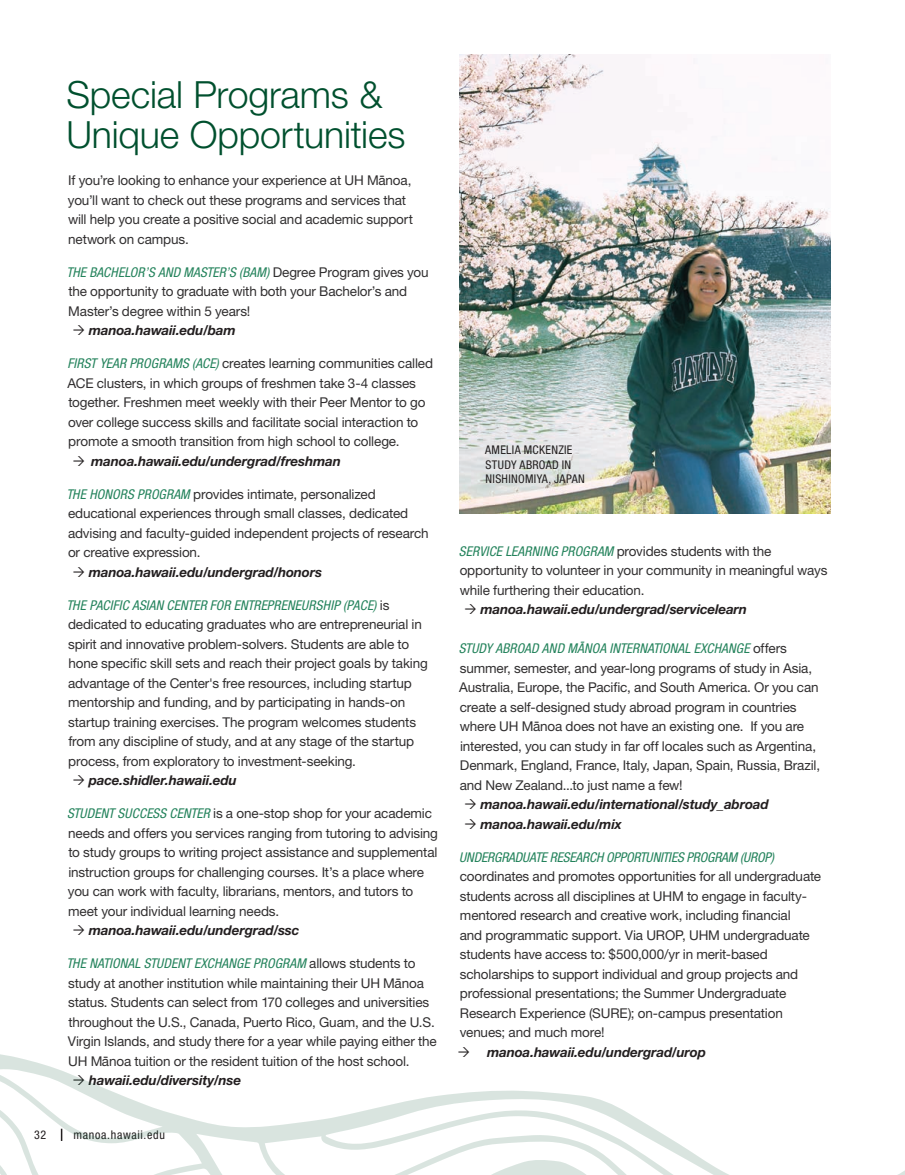
<style>
.page{position:relative;width:905px;height:1175px;background:#fff}
.page>*{position:absolute;margin:0;border:0;box-sizing:border-box;transform-origin:0 0}
.t1{font:300 37.5px/40.5px "Helvetica Neue LT Std";letter-spacing:-.005em;color:#00502e}
.t2{font:13.5px/19.5px "Helvetica Neue LT Std";letter-spacing:-.01em;color:#312f30}
.t3{font:italic 700 13.5px "Helvetica Neue LT Std";letter-spacing:-.01em;color:#231f20}
.t4{font:italic condensed 13.5px/14.2px "Helvetica Neue LT Std";letter-spacing:.01em;color:#24835c}
.t5{font:condensed 12px/14.4px "Helvetica Neue LT Std";letter-spacing:.025em;color:#231f20}
.t6{font:condensed 12px "Helvetica Neue LT Std";letter-spacing:.06em;color:#231f20}
.s1{font-style:italic;font-stretch:condensed;color:#24835c}
.s2{font-style:normal;font-stretch:normal;color:#312f30}
</style>
<div class="page">
<img style="left:459px;top:54px;width:371px;height:459px">
<svg style="left:0;top:1054px;width:904px;height:120px"></svg>
<svg style="left:74px;top:1075px;width:10px;height:10px"></svg>
<svg style="left:458px;top:1054px;width:11px;height:2px"></svg>
<h2 class="t1" style="left:66px;top:73px;width:340px">Special Programs &amp;<br>Unique Opportunities</h2>
<p class="t2" style="left:68px;top:170px;width:346px">If you’re looking to enhance your experience at UH M-anoa, you’ll want to check out these programs and services that will help you create a positive social and academic support network on campus.</p>
<p class="t2" style="left:66px;top:262px;width:364px"><span class="s1">THE BACHELOR’S AND MASTER’S (BAM)</span> Degree Program gives you the opportunity to graduate with both your Bachelor’s and<br>Master’s degree within 5 years!</p>
<p class="t3" style="left:89px;top:322px;width:148px">manoa.hawaii.edu/bam</p>
<p class="t2" style="left:67px;top:353px;width:367px"><span class="s1">FIRST YEAR PROGRAMS (ACE)</span> creates learning communities called ACE clusters, in which groups of freshmen take 3-4 classes together. Freshmen meet weekly with their Peer Mentor to go over college success skills and facilitate social interaction to promote a smooth transition from high school to college.</p>
<p class="t3" style="left:91px;top:452px;width:251px">manoa.hawaii.edu/undergrad/freshman</p>
<p class="t2" style="left:66px;top:484px;width:364px"><span class="s1">THE HONORS PROGRAM</span> provides intimate, personalized educational experiences through small classes, dedicated advising and faculty-guided independent projects of research or creative expression.</p>
<p class="t3" style="left:89px;top:563px;width:235px">manoa.hawaii.edu/undergrad/honors</p>
<p class="t2" style="left:66px;top:595px;width:363px"><span class="s1">THE PACIFIC ASIAN CENTER FOR ENTREPRENEURSHIP (PACE)</span> is dedicated to educating graduates who are entrepreneurial in spirit and innovative problem-solvers. Students are able to hone specific skill sets and reach their project goals by taking advantage of the Center's free resources, including startup mentorship and funding, and by participating in hands-on startup training exercises. The program welcomes students from any discipline of study, and at any stage of the startup process, from exploratory to investment-seeking.</p>
<p class="t3" style="left:89px;top:772px;width:150px">pace.shidler.hawaii.edu</p>
<p class="t2" style="left:67px;top:803px;width:372px"><span class="s1">STUDENT SUCCESS CENTER</span> is a one-stop shop for your academic needs and offers you services ranging from tutoring to advising to study groups to writing project assistance and supplemental instruction groups for challenging courses. It’s a place where you can work with faculty, librarians, mentors, and tutors to meet your individual learning needs.</p>
<p class="t3" style="left:89px;top:922px;width:212px">manoa.hawaii.edu/undergrad/ssc</p>
<p class="t4" style="left:396px;top:956px;width:21px;text-indent:-329px">THE NATIONAL STUDENT EXCHANGE PROGRAM <span class="s2">allows students to -</span></p>
<p class="t2" style="left:68px;top:973px;width:370px">study at another institution while maintaining their UH Manoa status. Students can select from 170 colleges and universities throughout the U.S., Canada, Puerto Rico, Guam, and the U.S.<br>Virgin Islands, and study there for a year while paying either the</p>
<p class="t2" style="left:103px;top:1045px;width:7px">-</p>
<p class="t2" style="left:68px;top:1051px;width:343px">UH Manoa tuition or the resident tuition of the host school.</p>
<p class="t3" style="left:89px;top:1072px;width:154px">hawaii.edu/diversity/nse</p>
<p class="t5" style="left:34px;top:1127px;width:14px">32</p>
<p class="t6" style="left:73px;top:1128px;width:93px">manoa.hawaii.edu</p>
<p class="t5" style="left:485px;top:443px;width:101px">AMELIA MCKENZIE<br>STUDY ABROAD IN<br>NISHINOMIYA, JAPAN</p>
<p class="t2" style="left:459px;top:541px;width:370px"><span class="s1">SERVICE LEARNING PROGRAM</span> provides students with the opportunity to volunteer in your community in meaningful ways while furthering their education.</p>
<p class="t3" style="left:480px;top:601px;width:268px">manoa.hawaii.edu/undergrad/servicelearn</p>
<p class="t4" style="left:459px;top:641px;width:329px">STUDY ABROAD AND MANOA INTERNATIONAL EXCHANGE <span class="s2">offers</span></p>
<p class="t2" style="left:460px;top:627px;width:354px;line-height:27px;text-indent:120px"><span class="s1">-<br></span>summer, semester, and year-long programs of study in Asia,</p>
<p class="t2" style="left:459px;top:677px;width:361px">Australia, Europe, the Pacific, and South America. Or you can create a self-designed study abroad program in countries</p>
<p class="t2" style="left:534px;top:711px;width:7px">-</p>
<p class="t2" style="left:459px;top:716px;width:362px">where UH Manoa does not have an existing one. If you are interested, you can study in far off locales such as Argentina, Denmark, England, France, Italy, Japan, Spain, Russia, Brazil, and New Zealand...to just name a few!</p>
<p class="t3" style="left:480px;top:796px;width:290px">manoa.hawaii.edu/international/study_abroad</p>
<p class="t3" style="left:480px;top:815px;width:143px">manoa.hawaii.edu/mix</p>
<p class="t2" style="left:459px;top:847px;width:363px"><span class="s1">UNDERGRADUATE RESEARCH OPPORTUNITIES PROGRAM (UROP) </span>coordinates and promotes opportunities for all undergraduate students across all disciplines at UHM to engage in faculty&shy;mentored research and creative work, including financial<br>and programmatic support. Via UROP, UHM undergraduate students have access to: $500,000/yr in merit-based scholarships to support individual and group projects and professional presentations; the Summer Undergraduate Research Experience (SURE); on-campus presentation venues; and much more!</p>
<p class="t3" style="left:487px;top:1043px;width:220px">manoa.hawaii.edu/undergrad/urop</p>
</div>
